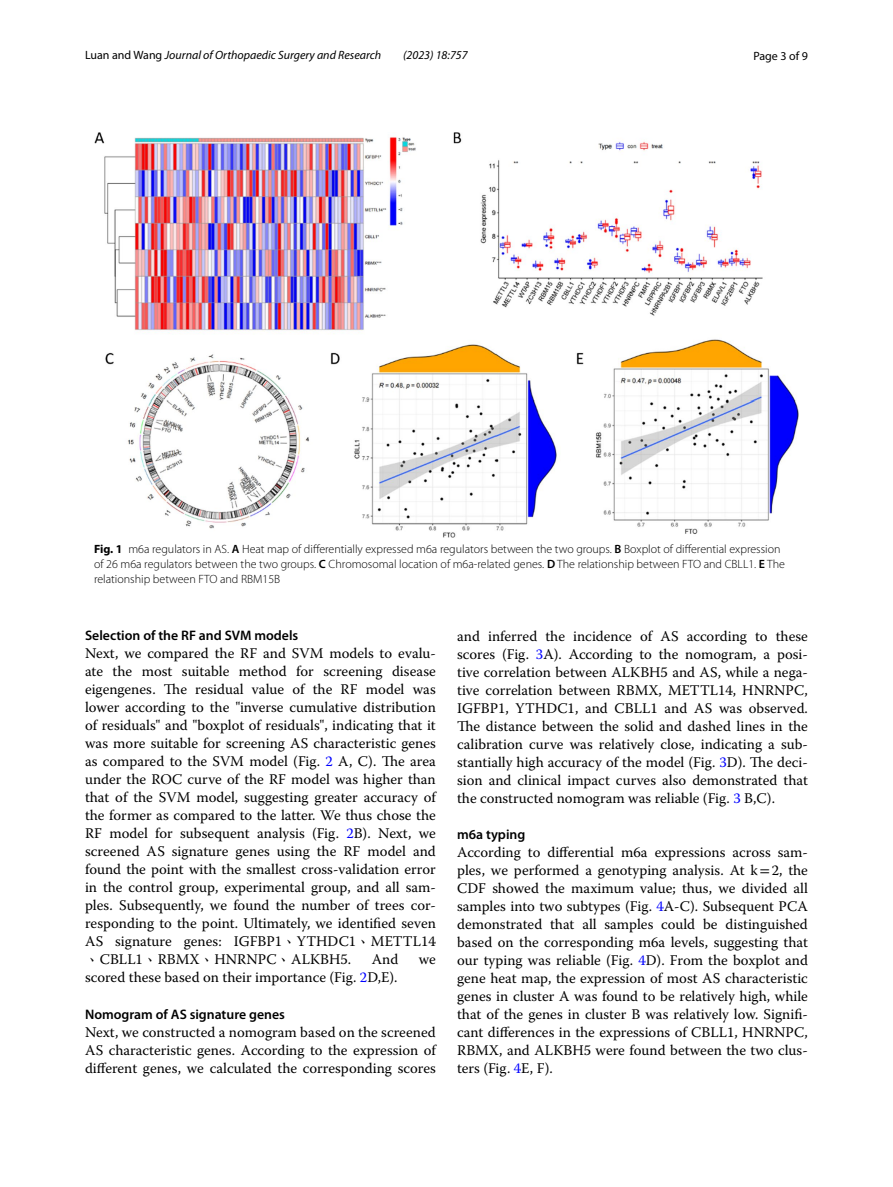
<style>
.page{position:relative;width:893px;height:1187px;background:#fff}
.page>*{position:absolute;margin:0;border:0;box-sizing:border-box;transform-origin:0 0}
.t1{font:14.7px/18px "Warnock Pro";color:#000;text-align:justify}
.t2{font:600 13.8px "Myriad Pro";color:#000}
.t3{font:300 12px/15px "Myriad Pro";color:#000}
.t4{font:italic 12px "Myriad Pro";color:#000}
.t5{font:12px "Myriad Pro";color:#000}
.s1{font-style:normal}
.s2{font-weight:700}
.s3{font-weight:600}
.s4{color:#00f}
.s5{font-family:"Code 2000"}
.s6{font-family:"STIX"}
</style>
<div class="page">
<img style="left:94px;top:133px;width:705px;height:404px">
<p class="t4" style="left:85px;top:48px;width:298px"><span class="s1">Luan and Wang</span> Journal of Orthopaedic Surgery and Research</p>
<p class="t4" style="left:403px;top:48px;width:66px">(2023) 18:757</p>
<p class="t5" style="left:753px;top:48px;width:56px">Page 3 of 9</p>
<p class="t3" style="left:94px;top:541px;width:692px"><span class="s2">Fig. 1</span> m6a regulators in AS. <span class="s3">A</span> Heat map of differentially expressed m6a regulators between the two groups. <span class="s3">B</span> Boxplot of differential expression of 26 m6a regulators between the two groups. <span class="s3">C</span> Chromosomal location of m6a-related genes. <span class="s3">D</span> The relationship between FTO and CBLL1. <span class="s3">E</span> The relationship between FTO and RBM15B</p>
<p class="t2" style="left:85px;top:627px;width:215px">Selection of the RF and SVM models</p>
<p class="t1" style="left:85px;top:644px;width:352px">Next, we compared the RF and SVM models to evalu&shy;ate the most suitable method for screening disease eigengenes. The residual value of the RF model was lower according to the "inverse cumulative distribution of residuals" and "boxplot of residuals", indicating that it was more suitable for screening AS characteristic genes as compared to the SVM model (Fig. <span class="s4">2</span> A, C). The area under the ROC curve of the RF model was higher than that of the SVM model, suggesting greater accuracy of the former as compared to the latter. We thus chose the RF model for subsequent analysis (Fig. <span class="s4">2</span>B). Next, we screened AS signature genes using the RF model and found the point with the smallest cross-validation error in the control group, experimental group, and all sam&shy;ples. Subsequently, we found the number of trees cor&shy;responding to the point. Ultimately, we identified seven AS signature genes: IGFBP1<span class="s5">、</span>YTHDC1<span class="s5">、</span>METTL14<span class="s5">、</span>CBLL1<span class="s5">、</span>RBMX<span class="s5">、</span>HNRNPC<span class="s5">、</span>ALKBH5.</p>
<p class="t1" style="left:372px;top:950px;width:28px">And</p>
<p class="t1" style="left:419px;top:950px;width:19px">we</p>
<p class="t1" style="left:85px;top:968px;width:314px">scored these based on their importance (Fig. <span class="s4">2</span>D,E).</p>
<p class="t2" style="left:85px;top:1005px;width:201px">Nomogram of AS signature genes</p>
<p class="t1" style="left:85px;top:1022px;width:352px">Next, we constructed a nomogram based on the screened AS characteristic genes. According to the expression of different genes, we calculated the corresponding scores</p>
<p class="t1" style="left:457px;top:626px;width:352px">and inferred the incidence of AS according to these scores (Fig. <span class="s4">3</span>A). According to the nomogram, a posi&shy;tive correlation between ALKBH5 and AS, while a nega&shy;tive correlation between RBMX, METTL14, HNRNPC, IGFBP1, YTHDC1, and CBLL1 and AS was observed.<br>The distance between the solid and dashed lines in the calibration curve was relatively close, indicating a sub&shy;stantially high accuracy of the model (Fig. <span class="s4">3</span>D). The deci&shy;sion and clinical impact curves also demonstrated that the constructed nomogram was reliable (Fig. <span class="s4">3</span> B,C).</p>
<p class="t2" style="left:457px;top:825px;width:70px">m6a typing</p>
<p class="t1" style="left:457px;top:842px;width:352px">According to differential m6a expressions across sam&shy;ples, we performed a genotyping analysis. At k<span class="s6">=</span>2, the CDF showed the maximum value; thus, we divided all samples into two subtypes (Fig. <span class="s4">4</span>A-C). Subsequent PCA demonstrated that all samples could be distinguished based on the corresponding m6a levels, suggesting that our typing was reliable (Fig. <span class="s4">4</span>D). From the boxplot and gene heat map, the expression of most AS characteristic genes in cluster A was found to be relatively high, while that of the genes in cluster B was relatively low. Signifi&shy;cant differences in the expressions of CBLL1, HNRNPC, RBMX, and ALKBH5 were found between the two clus&shy;ters (Fig. <span class="s4">4</span>E, F).</p>
</div>
